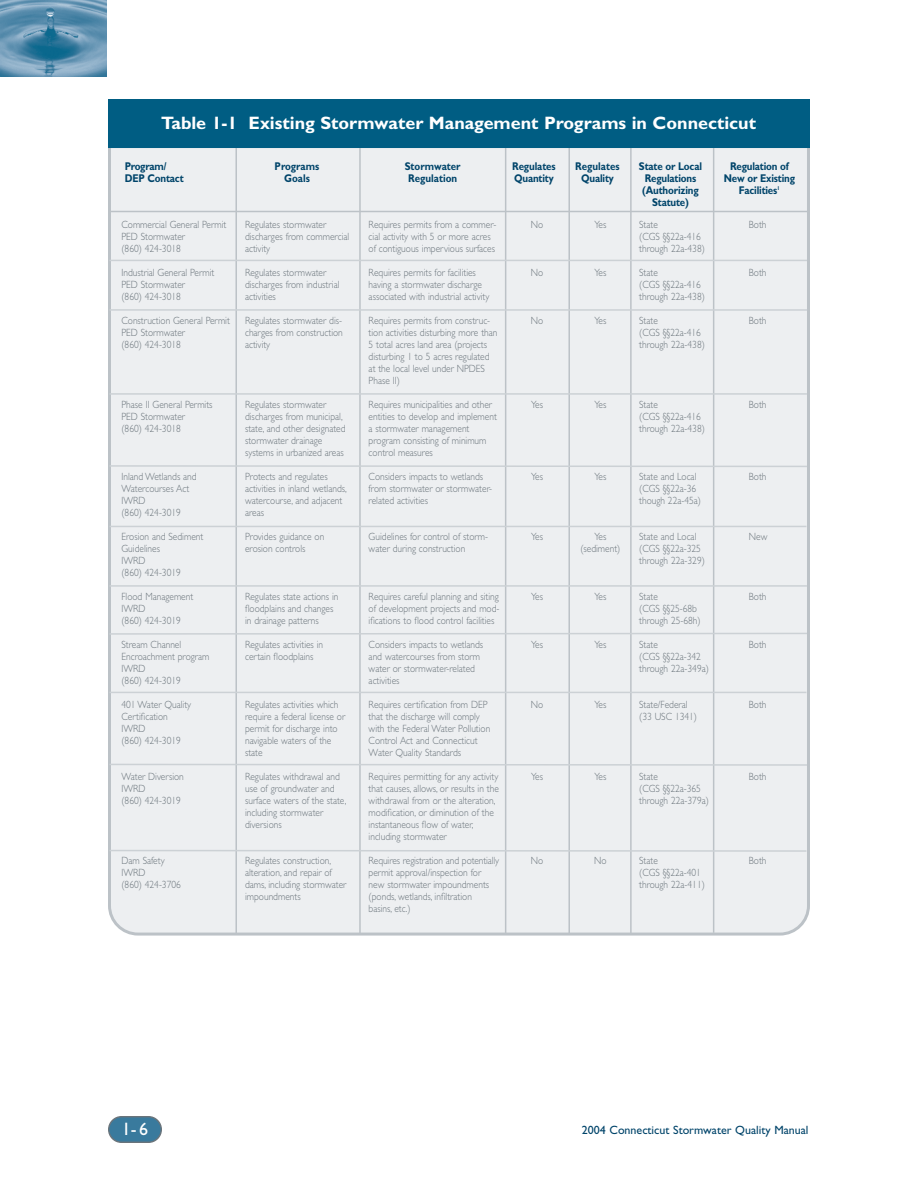
<style>
.page{position:relative;width:918px;height:1188px;background:#fff}
.page>*{position:absolute;margin:0;border:0;box-sizing:border-box;transform-origin:0 0}
.t1{font:700 18px "Gill Sans";color:#fff}
.t2{font:18px "Gill Sans";color:#fff}
.t3{font:12px "Gill Sans";color:#00446a}
.t4{font:700 11.25px "Gill Sans";letter-spacing:-.015em;color:#00446a;scale:.87 1}
.t5{font:300 10.5px/12px "Gill Sans";color:#6a747b;scale:.9 1}
</style>
<div class="page">
<svg style="left:108px;top:1116px;width:54px;height:27px"></svg>
<img style="left:0;top:0;width:107px;height:76px">
<div style="left:108px;top:148px;width:702px;height:788px;background:#edeff1"></div>
<hr style="left:235px;top:148px;width:2px;height:786px;background:#bcc2c7">
<hr style="left:359px;top:148px;width:2px;height:787px;background:#bcc2c7">
<hr style="left:505px;top:148px;width:1px;height:786px;background:#bcc2c7">
<hr style="left:568px;top:148px;width:2px;height:786px;background:#bcc2c7">
<hr style="left:630px;top:148px;width:2px;height:785px;background:#bcc2c7">
<hr style="left:713px;top:148px;width:1px;height:785px;background:#bcc2c7">
<hr style="left:110px;top:260px;width:697px;height:1px;background:#ccd1d5">
<hr style="left:110px;top:309px;width:697px;height:2px;background:#ccd1d5">
<svg style="left:108px;top:464px;width:700px;height:4px;background:#dfe2e5"></svg>
<hr style="left:110px;top:393px;width:697px;height:2px;background:#ccd1d5">
<hr style="left:110px;top:585px;width:697px;height:2px;background:#ccd1d5">
<hr style="left:110px;top:526px;width:696px;height:1px;background:#ccd1d5">
<svg style="left:108px;top:632px;width:700px;height:3px;background:#dbdfe2"></svg>
<hr style="left:110px;top:692px;width:696px;height:1px;background:#ccd1d5">
<div style="left:108px;top:763px;width:700px;height:90px;background:#edeff1"></div>
<hr style="left:108px;top:211px;width:702px;height:1px;background:#bcc2c7">
<div style="left:109px;top:100px;width:700px;height:47px;background:#005d83"></div>
<div style="left:108px;top:99px;width:702px;height:49px;border:2px solid #005d83"></div>
<h1 class="t1" style="left:161px;top:117px;width:596px">Table 1-1 Existing Stormwater Management Programs in Connecticut</h1>
<p class="t4" style="left:125px;top:162px;width:49px">Program/</p>
<p class="t4" style="left:275px;top:162px;width:53px">Programs</p>
<p class="t4" style="left:405px;top:162px;width:66px">Stormwater</p>
<p class="t4" style="left:512px;top:162px;width:52px">Regulates</p>
<p class="t4" style="left:575px;top:162px;width:53px">Regulates</p>
<p class="t4" style="left:639px;top:162px;width:74px">State or Local</p>
<p class="t4" style="left:730px;top:162px;width:69px">Regulation of</p>
<p class="t4" style="left:125px;top:174px;width:69px">DEP Contact</p>
<p class="t4" style="left:284px;top:174px;width:31px">Goals</p>
<p class="t4" style="left:408px;top:174px;width:58px">Regulation</p>
<p class="t4" style="left:514px;top:174px;width:47px">Quantity</p>
<p class="t4" style="left:581px;top:174px;width:39px">Quality</p>
<p class="t4" style="left:645px;top:174px;width:61px">Regulations</p>
<p class="t4" style="left:724px;top:174px;width:83px">New or Existing</p>
<p class="t4" style="left:642px;top:186px;width:67px">(Authorizing</p>
<p class="t4" style="left:739px;top:186px;width:49px">Facilities<sup>1</sup></p>
<p class="t4" style="left:652px;top:198px;width:44px">Statute)</p>
<p class="t5" style="left:122px;top:220px;width:118px">Commercial General Permit<br>PED Stormwater<br>(860) 424-3018</p>
<p class="t5" style="left:122px;top:268px;width:105px">Industrial General Permit<br>PED Stormwater<br>(860) 424-3018</p>
<p class="t5" style="left:122px;top:316px;width:122px">Construction General Permit<br>PED Stormwater<br>(860) 424-3018</p>
<p class="t5" style="left:369px;top:219px;width:144px">Requires permits from a commer&shy;cial activity with 5 or more acres of contiguous impervious surfaces</p>
<p class="t5" style="left:369px;top:267px;width:136px">Requires permits for facilities having a stormwater discharge associated with industrial activity</p>
<p class="t5" style="left:369px;top:315px;width:145px">Requires permits from construc&shy;tion activities disturbing more than<br>5 total acres land area (projects disturbing 1 to 5 acres regulated at the local level under NPDES<br>Phase II)</p>
<p class="t5" style="left:369px;top:399px;width:144px">Requires municipalities and other entities to develop and implement a stormwater management program consisting of minimum control measures</p>
<p class="t5" style="left:369px;top:471px;width:139px">Considers impacts to wetlands from stormwater or stormwater&shy;related activities</p>
<p class="t5" style="left:369px;top:531px;width:134px">Guidelines for control of storm&shy;water during construction</p>
<p class="t5" style="left:369px;top:591px;width:147px;text-align:justify">Requires careful planning and siting of development projects and mod&shy;ifications to flood control facilities</p>
<p class="t5" style="left:369px;top:639px;width:129px">Considers impacts to wetlands and watercourses from storm water or stormwater-related activities</p>
<p class="t5" style="left:369px;top:699px;width:137px">Requires certification from DEP that the discharge will comply with the Federal Water Pollution<br>Control Act and Connecticut<br>Water Quality Standards</p>
<p class="t5" style="left:369px;top:771px;width:146px">Requires permitting for any activity that causes, allows, or results in the withdrawal from or the alteration, modification, or diminution of the instantaneous flow of water, including stormwater</p>
<p class="t5" style="left:369px;top:855px;width:146px">Requires registration and potentially permit approval/inspection for new stormwater impoundments (ponds, wetlands, infiltration<br>basins, etc.)</p>
<p class="t5" style="left:594px;top:219px;width:15px">Yes</p>
<p class="t5" style="left:531px;top:219px;width:15px">No</p>
<p class="t5" style="left:639px;top:220px;width:74px">State<br>(CGS §§22a-416 through 22a-438)</p>
<p class="t5" style="left:639px;top:268px;width:74px">State<br>(CGS §§22a-416 through 22a-438)</p>
<p class="t5" style="left:639px;top:316px;width:74px">State<br>(CGS §§22a-416 through 22a-438)</p>
<p class="t5" style="left:245px;top:220px;width:117px">Regulates stormwater discharges from commercial activity</p>
<p class="t5" style="left:245px;top:268px;width:106px">Regulates stormwater discharges from industrial activities</p>
<p class="t5" style="left:245px;top:316px;width:110px;text-align:justify">Regulates stormwater dis&shy;charges from construction activity</p>
<p class="t5" style="left:749px;top:220px;width:21px">Both</p>
<p class="t5" style="left:594px;top:267px;width:15px">Yes</p>
<p class="t5" style="left:531px;top:267px;width:15px">No</p>
<p class="t5" style="left:749px;top:268px;width:21px">Both</p>
<p class="t5" style="left:594px;top:315px;width:15px">Yes</p>
<p class="t5" style="left:531px;top:315px;width:15px">No</p>
<p class="t5" style="left:749px;top:316px;width:21px">Both</p>
<p class="t5" style="left:594px;top:399px;width:15px">Yes</p>
<p class="t5" style="left:531px;top:399px;width:15px">Yes</p>
<p class="t5" style="left:122px;top:400px;width:103px">Phase II General Permits<br>PED Stormwater<br>(860) 424-3018</p>
<p class="t5" style="left:122px;top:472px;width:85px">Inland Wetlands and<br>Watercourses Act<br>IWRD<br>(860) 424-3019</p>
<p class="t5" style="left:122px;top:532px;width:92px">Erosion and Sediment<br>Guidelines<br>IWRD<br>(860) 424-3019</p>
<p class="t5" style="left:122px;top:592px;width:81px">Flood Management<br>IWRD<br>(860) 424-3019</p>
<p class="t5" style="left:122px;top:640px;width:99px">Stream Channel<br>Encroachment program<br>IWRD<br>(860) 424-3019</p>
<p class="t5" style="left:122px;top:700px;width:79px">401 Water Quality<br>Certification<br>IWRD<br>(860) 424-3019</p>
<p class="t5" style="left:122px;top:772px;width:71px">Water Diversion<br>IWRD<br>(860) 424-3019</p>
<p class="t5" style="left:639px;top:400px;width:74px">State<br>(CGS §§22a-416 through 22a-438)</p>
<p class="t5" style="left:639px;top:472px;width:70px">State and Local (CGS §§22a-36 though 22a-45a)</p>
<p class="t5" style="left:639px;top:532px;width:74px">State and Local (CGS §§22a-325 through 22a-329)</p>
<p class="t5" style="left:639px;top:592px;width:70px">State<br>(CGS §§25-68b through 25-68h)</p>
<p class="t5" style="left:639px;top:640px;width:79px">State<br>(CGS §§22a-342 through 22a-349a)</p>
<p class="t5" style="left:639px;top:700px;width:66px">State/Federal (33 USC 1341)</p>
<p class="t5" style="left:245px;top:400px;width:113px">Regulates stormwater discharges from municipal, state, and other designated stormwater drainage systems in urbanized areas</p>
<p class="t5" style="left:245px;top:472px;width:115px">Protects and regulates activities in inland wetlands, watercourse, and adjacent areas</p>
<p class="t5" style="left:245px;top:532px;width:90px">Provides guidance on erosion controls</p>
<p class="t5" style="left:749px;top:400px;width:21px">Both</p>
<p class="t5" style="left:594px;top:471px;width:15px">Yes</p>
<p class="t5" style="left:531px;top:471px;width:15px">Yes</p>
<p class="t5" style="left:749px;top:472px;width:21px">Both</p>
<p class="t5" style="left:580px;top:531px;width:46px;text-align:center">Yes (sediment)</p>
<p class="t5" style="left:594px;top:591px;width:15px">Yes</p>
<p class="t5" style="left:531px;top:531px;width:15px">Yes</p>
<p class="t5" style="left:749px;top:532px;width:22px">New</p>
<p class="t5" style="left:531px;top:591px;width:15px">Yes</p>
<p class="t5" style="left:245px;top:592px;width:105px">Regulates state actions in floodplains and changes in drainage patterns</p>
<p class="t5" style="left:245px;top:640px;width:88px">Regulates activities in certain floodplains</p>
<p class="t5" style="left:245px;top:700px;width:113px">Regulates activities which require a federal license or permit for discharge into navigable waters of the state</p>
<p class="t5" style="left:245px;top:772px;width:114px">Regulates withdrawal and use of groundwater and surface waters of the state, including stormwater diversions</p>
<p class="t5" style="left:245px;top:856px;width:114px">Regulates construction, alteration, and repair of dams, including stormwater impoundments</p>
<p class="t5" style="left:749px;top:592px;width:21px">Both</p>
<p class="t5" style="left:594px;top:639px;width:15px">Yes</p>
<p class="t5" style="left:531px;top:639px;width:15px">Yes</p>
<p class="t5" style="left:749px;top:640px;width:21px">Both</p>
<p class="t5" style="left:594px;top:699px;width:15px">Yes</p>
<p class="t5" style="left:531px;top:699px;width:15px">No</p>
<p class="t5" style="left:749px;top:700px;width:21px">Both</p>
<p class="t5" style="left:594px;top:771px;width:15px">Yes</p>
<p class="t5" style="left:531px;top:771px;width:15px">Yes</p>
<p class="t5" style="left:639px;top:772px;width:79px">State<br>(CGS §§22a-365 through 22a-379a)</p>
<p class="t5" style="left:749px;top:772px;width:21px">Both</p>
<p class="t5" style="left:594px;top:855px;width:15px">No</p>
<p class="t5" style="left:531px;top:855px;width:15px">No</p>
<p class="t5" style="left:122px;top:856px;width:67px">Dam Safety<br>IWRD<br>(860) 424-3706</p>
<p class="t5" style="left:639px;top:856px;width:74px">State<br>(CGS §§22a-401 through 22a-411)</p>
<p class="t5" style="left:749px;top:856px;width:21px">Both</p>
<h1 class="t2" style="left:122px;top:1123px;width:28px">1-6</h1>
<p class="t3" style="left:582px;top:1126px;width:228px">2004 Connecticut Stormwater Quality Manual</p>
</div>
